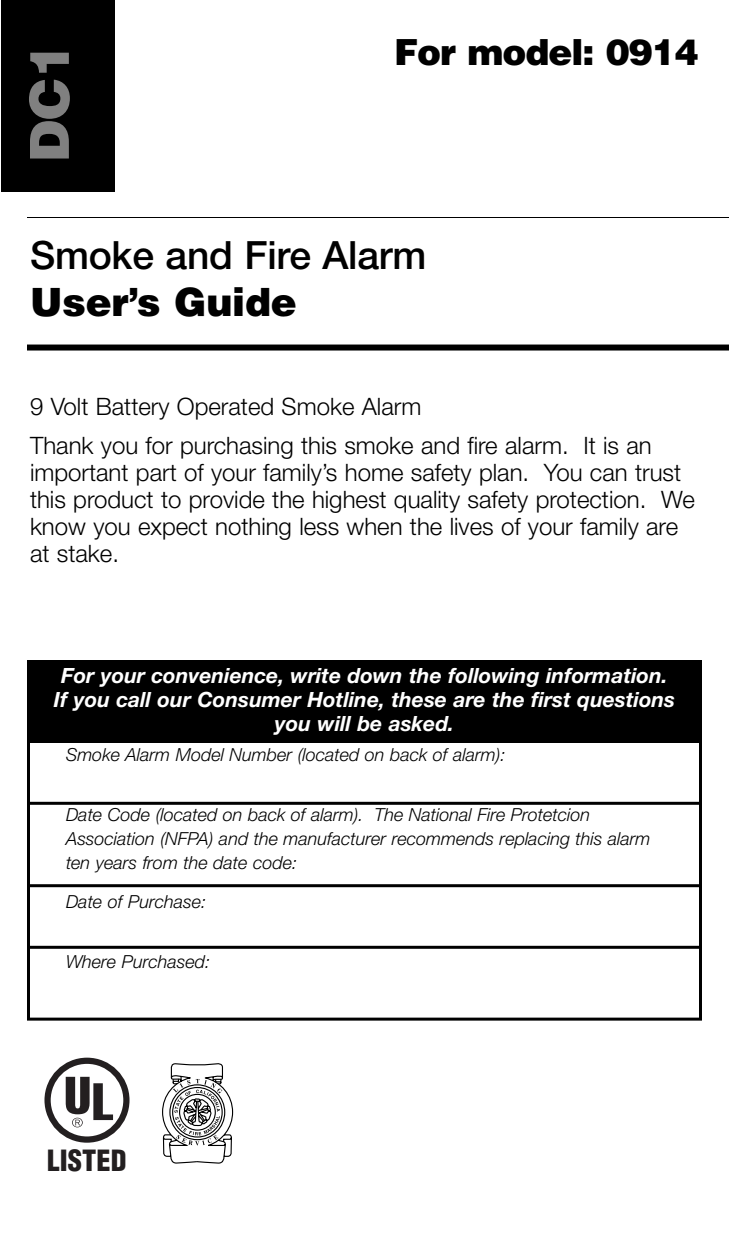
<style>
.page{position:relative;width:729px;height:1242px;background:#fff}
.page>*{position:absolute;margin:0;border:0;box-sizing:border-box;transform-origin:0 0}
.t1{font:900 54px "Helvetica";color:#808080}
.t2{font:500 39px "Helvetica Neue";letter-spacing:-.005em;color:#000}
.t3{font:900 39px "Helvetica";letter-spacing:-.005em;color:#000}
.t4{font:900 36px "Helvetica";letter-spacing:-.025em;color:#000}
.t5{font:900 condensed 28.5px "Helvetica";color:#231f20}
.t6{font:300 24px/27px "Helvetica Neue";color:#000}
.t7{font:italic 700 21px/24px "Helvetica Neue";color:#fff;text-align:center}
.t8{font:italic 300 18px/24px "Helvetica Neue";color:#000}
</style>
<div class="page">
<svg style="left:27px;top:743px;width:675px;height:278px"></svg>
<div style="left:27px;top:660px;width:675px;height:83px;background:#000"></div>
<svg style="left:162px;top:1063px;width:72px;height:101px"></svg>
<div style="left:44px;top:1058px;width:86px;height:85px;border:6px solid #231f20;border-radius:50%"></div>
<svg style="left:66px;top:1077px;width:47px;height:50px"></svg>
<hr style="left:27px;top:217px;width:702px;height:1px;background:#000">
<div style="left:1px;top:0;width:114px;height:192px;background:#000"></div>
<div style="left:27px;top:345px;width:702px;height:6px;background:#000"></div>
<h1 class="t1" style="left:30px;top:162px;width:122px;rotate:-90deg">DC1</h1>
<h3 class="t4" style="left:394px;top:39px;width:306px">For model: 0914</h3>
<h2 class="t2" style="left:30px;top:241px;width:398px">Smoke and Fire Alarm</h2>
<h2 class="t3" style="left:30px;top:288px;width:268px">User’s Guide</h2>
<p class="t6" style="left:30px;top:389px;width:623px;line-height:39px">9 Volt Battery Operated Smoke Alarm<br>Thank you for purchasing this smoke and fire alarm. It is an</p>
<p class="t6" style="left:30px;top:461px;width:666px">important part of your family’s home safety plan. You can trust this product to provide the highest quality safety protection. We know you expect nothing less when the lives of your family are at stake.</p>
<p class="t7" style="left:54px;top:665px;width:623px">For your convenience, write down the following information.<br>If you call our Consumer Hotline, these are the first questions you will be asked.</p>
<p class="t8" style="left:66px;top:744px;width:441px">Smoke Alarm Model Number (located on back of alarm):</p>
<p class="t8" style="left:66px;top:804px;width:586px">Date Code (located on back of alarm). The National Fire Protetcion<br>Association (NFPA) and the manufacturer recommends replacing this alarm ten years from the date code:</p>
<p class="t8" style="left:66px;top:891px;width:142px">Date of Purchase:</p>
<p class="t8" style="left:66px;top:951px;width:146px">Where Purchased:</p>
<p class="t5" style="left:47px;top:1150px;width:81px">LISTED</p>
</div>
